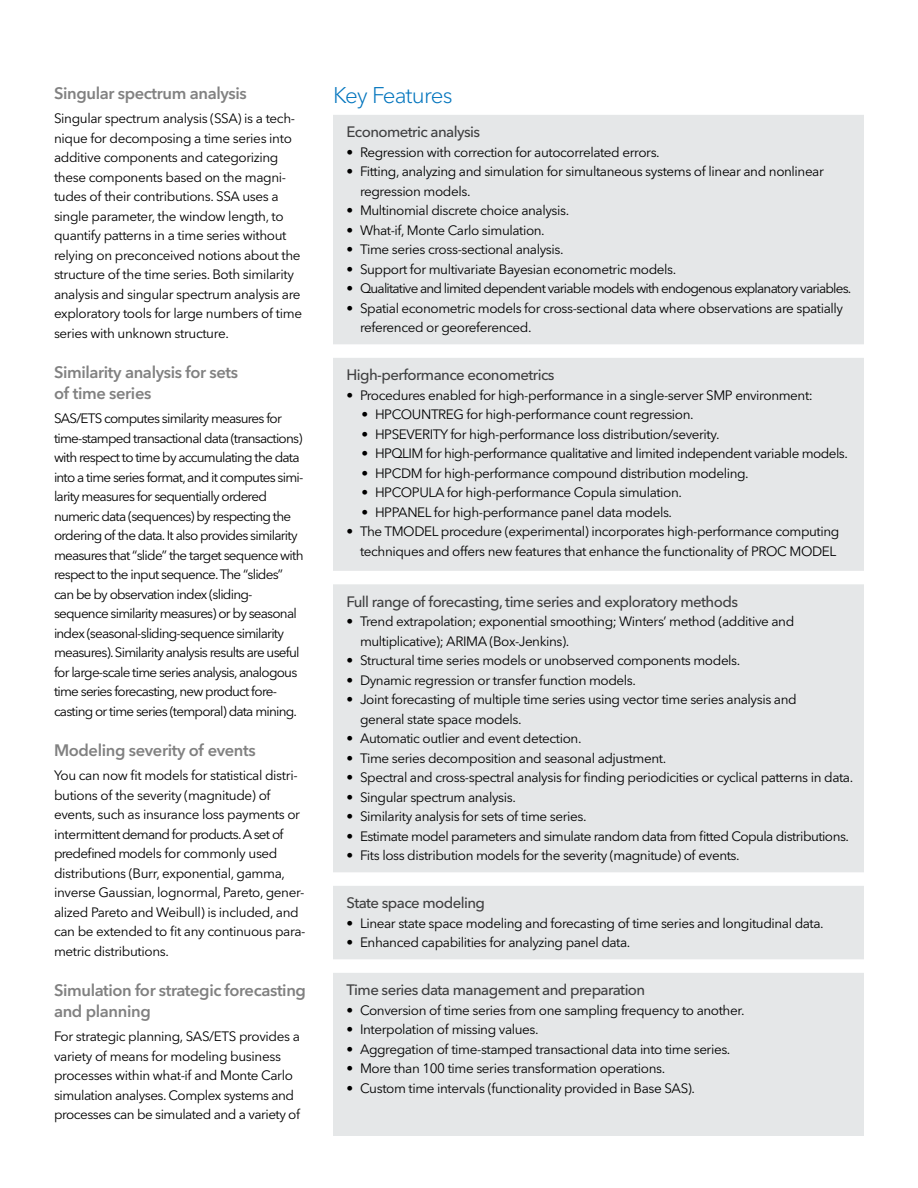
<style>
.page{position:relative;width:918px;height:1188px;background:#fff}
.page>*{position:absolute;margin:0;border:0;box-sizing:border-box;transform-origin:0 0}
.Subhead-1_Cobalt{font:300 22.5px "Avenir Next W1 G";letter-spacing:-.04em;color:#0074bd}
.Subhead-2_Slate{font:600 16.5px/21px "Avenir Next W1 G";letter-spacing:-.025em;color:#818181}
.Key_Feature_Headline{font:500 15px "Avenir Next W1 G";letter-spacing:-.04em;color:#404041}
.Key_Feature_Bullets{font:13.5px/19.5px "Avenir Next W1 G";letter-spacing:-.03em;color:#000}
.Body{font:13.5px/19.5px "Avenir Next W1 G";letter-spacing:-.03em;color:#000}
.Body-2{font:13.5px/19.5px "Avenir Next W1 G";letter-spacing:-.06em;color:#000}
.Key_Feature_Bullet_L{font:13.5px/19.5px "Avenir Next W1 G";letter-spacing:-.03em;color:#000}
.Key_Feature_Bullet{font:13.5px "Avenir Next W1 G";letter-spacing:-.03em;color:#000}
.Key_Feature_Bullets-2{font:13.5px "Avenir Next W1 G";letter-spacing:-.06em;color:#000}
</style>
<div class="page">
<div style="left:333px;top:114px;width:531px;height:1021px;background:#e5e7e8"></div>
<div style="left:333px;top:103px;width:531px;height:12px;background:#fff"></div>
<div style="left:333px;top:344px;width:531px;height:14px;background:#fff"></div>
<div style="left:333px;top:571px;width:531px;height:13px;background:#fff"></div>
<div style="left:333px;top:872px;width:531px;height:14px;background:#fff"></div>
<div style="left:333px;top:959px;width:531px;height:14px;background:#fff"></div>
<p class="Subhead-2_Slate" style="left:54px;top:83px;width:194px">Singular spectrum analysis</p>
<p class="Subhead-1_Cobalt" style="left:333px;top:81px;width:121px">Key Features</p>
<p class="Body" style="left:54px;top:109px;width:250px">Singular spectrum analysis (SSA) is a tech&shy;nique for decomposing a time series into additive components and categorizing these components based on the magni&shy;tudes of their contributions. SSA uses a single parameter, the window length, to quantify patterns in a time series without relying on preconceived notions about the structure of the time series. Both similarity analysis and singular spectrum analysis are exploratory tools for large numbers of time series with unknown structure.</p>
<p class="Subhead-2_Slate" style="left:54px;top:362px;width:186px">Similarity analysis for sets of time series</p>
<p class="Body-2" style="left:54px;top:409px;width:251px">SAS/ETS computes similarity measures for time-stamped transactional data (transactions) with respect to time by accumulating the data into a time series format, and it computes simi&shy;larity measures for sequentially ordered numeric data (sequences) by respecting the ordering of the data. It also provides similarity measures that “slide” the target sequence with respect to the input sequence. The “slides” can be by observation index (sliding&shy;sequence similarity measures) or by seasonal index (seasonal-sliding-sequence similarity measures). Similarity analysis results are useful for large-scale time series analysis, analogous time series forecasting, new product fore&shy;casting or time series (temporal) data mining.</p>
<p class="Subhead-2_Slate" style="left:54px;top:740px;width:203px">Modeling severity of events</p>
<p class="Body" style="left:54px;top:766px;width:253px">You can now fit models for statistical distri&shy;butions of the severity (magnitude) of events, such as insurance loss payments or intermittent demand for products. A set of predefined models for commonly used distributions (Burr, exponential, gamma, inverse Gaussian, lognormal, Pareto, gener&shy;alized Pareto and Weibull) is included, and can be extended to fit any continuous para&shy;metric distributions.</p>
<p class="Subhead-2_Slate" style="left:54px;top:980px;width:254px">Simulation for strategic forecasting and planning</p>
<p class="Body" style="left:54px;top:1027px;width:248px">For strategic planning, SAS/ETS provides a variety of means for modeling business processes within what-if and Monte Carlo simulation analyses. Complex systems and processes can be simulated and a variety of</p>
<p class="Key_Feature_Headline" style="left:346px;top:123px;width:135px">Econometric analysis</p>
<p class="Key_Feature_Bullets" style="left:346px;top:142px;width:315px">• Regression with correction for autocorrelated errors.</p>
<p class="Key_Feature_Bullets" style="left:360px;top:162px;width:465px;text-indent:-14px">• Fitting, analyzing and simulation for simultaneous systems of linear and nonlinear regression models.</p>
<p class="Key_Feature_Bullets" style="left:346px;top:201px;width:224px">• Multinomial discrete choice analysis.</p>
<p class="Key_Feature_Bullets" style="left:346px;top:220px;width:200px">• What-if, Monte Carlo simulation.</p>
<p class="Key_Feature_Bullets" style="left:346px;top:240px;width:219px">• Time series cross-sectional analysis.</p>
<p class="Key_Feature_Bullets" style="left:346px;top:259px;width:331px">• Support for multivariate Bayesian econometric models.</p>
<p class="Key_Feature_Bullets-2" style="left:346px;top:281px;width:506px">• Qualitative and limited dependent variable models with endogenous explanatory variables.</p>
<p class="Key_Feature_Bullet_L" style="left:360px;top:298px;width:485px;text-indent:-14px">• Spatial econometric models for cross-sectional data where observations are spatially referenced or georeferenced.</p>
<p class="Key_Feature_Headline" style="left:346px;top:366px;width:210px">High-performance econometrics</p>
<p class="Key_Feature_Bullets" style="left:346px;top:385px;width:468px">• Procedures enabled for high-performance in a single-server SMP environment:</p>
<p class="Key_Feature_Bullet" style="left:362px;top:407px;width:334px">• HPCOUNTREG for high-performance count regression.</p>
<p class="Key_Feature_Bullet" style="left:362px;top:426px;width:360px">• HPSEVERITY for high-performance loss distribution/severity.</p>
<p class="Key_Feature_Bullet" style="left:362px;top:446px;width:488px">• HPQLIM for high-performance qualitative and limited independent variable models.</p>
<p class="Key_Feature_Bullet" style="left:362px;top:465px;width:389px">• HPCDM for high-performance compound distribution modeling.</p>
<p class="Key_Feature_Bullet" style="left:362px;top:485px;width:322px">• HPCOPULA for high-performance Copula simulation.</p>
<p class="Key_Feature_Bullet" style="left:362px;top:504px;width:312px">• HPPANEL for high-performance panel data models.</p>
<p class="Key_Feature_Bullet_L" style="left:346px;top:522px;width:494px;text-align:right">• The TMODEL procedure (experimental) incorporates high-performance computing techniques and offers new features that enhance the functionality of PROC MODEL</p>
<p class="Key_Feature_Headline" style="left:346px;top:593px;width:393px">Full range of forecasting, time series and exploratory methods</p>
<p class="Key_Feature_Bullets" style="left:360px;top:612px;width:436px;text-indent:-14px">• Trend extrapolation; exponential smoothing; Winters’ method (additive and multiplicative); ARIMA (Box-Jenkins).</p>
<p class="Key_Feature_Bullets" style="left:346px;top:651px;width:395px">• Structural time series models or unobserved components models.</p>
<p class="Key_Feature_Bullets" style="left:346px;top:670px;width:291px">• Dynamic regression or transfer function models.</p>
<p class="Key_Feature_Bullets" style="left:360px;top:690px;width:438px;text-indent:-14px">• Joint forecasting of multiple time series using vector time series analysis and general state space models.</p>
<p class="Key_Feature_Bullets" style="left:346px;top:729px;width:237px">• Automatic outlier and event detection.</p>
<p class="Key_Feature_Bullets" style="left:346px;top:748px;width:321px">• Time series decomposition and seasonal adjustment.</p>
<p class="Key_Feature_Bullets" style="left:346px;top:768px;width:508px">• Spectral and cross-spectral analysis for finding periodicities or cyclical patterns in data.</p>
<p class="Key_Feature_Bullets" style="left:346px;top:787px;width:171px">• Singular spectrum analysis.</p>
<p class="Key_Feature_Bullets" style="left:346px;top:807px;width:242px">• Similarity analysis for sets of time series.</p>
<p class="Key_Feature_Bullets" style="left:346px;top:826px;width:504px">• Estimate model parameters and simulate random data from fitted Copula distributions.</p>
<p class="Key_Feature_Bullet_L" style="left:346px;top:846px;width:395px">• Fits loss distribution models for the severity (magnitude) of events.</p>
<p class="Key_Feature_Headline" style="left:346px;top:894px;width:140px">State space modeling</p>
<p class="Key_Feature_Bullets" style="left:346px;top:913px;width:479px">• Linear state space modeling and forecasting of time series and longitudinal data.</p>
<p class="Key_Feature_Bullet_L" style="left:346px;top:933px;width:285px">• Enhanced capabilities for analyzing panel data.</p>
<p class="Key_Feature_Headline" style="left:346px;top:981px;width:300px">Time series data management and preparation</p>
<p class="Key_Feature_Bullets" style="left:346px;top:1000px;width:400px">• Conversion of time series from one sampling frequency to another.</p>
<p class="Key_Feature_Bullets" style="left:346px;top:1020px;width:194px">• Interpolation of missing values.</p>
<p class="Key_Feature_Bullets" style="left:346px;top:1039px;width:386px">• Aggregation of time-stamped transactional data into time series.</p>
<p class="Key_Feature_Bullets" style="left:346px;top:1059px;width:320px">• More than 100 time series transformation operations.</p>
<p class="Key_Feature_Bullet_L" style="left:346px;top:1078px;width:350px">• Custom time intervals (functionality provided in Base SAS).</p>
</div>
